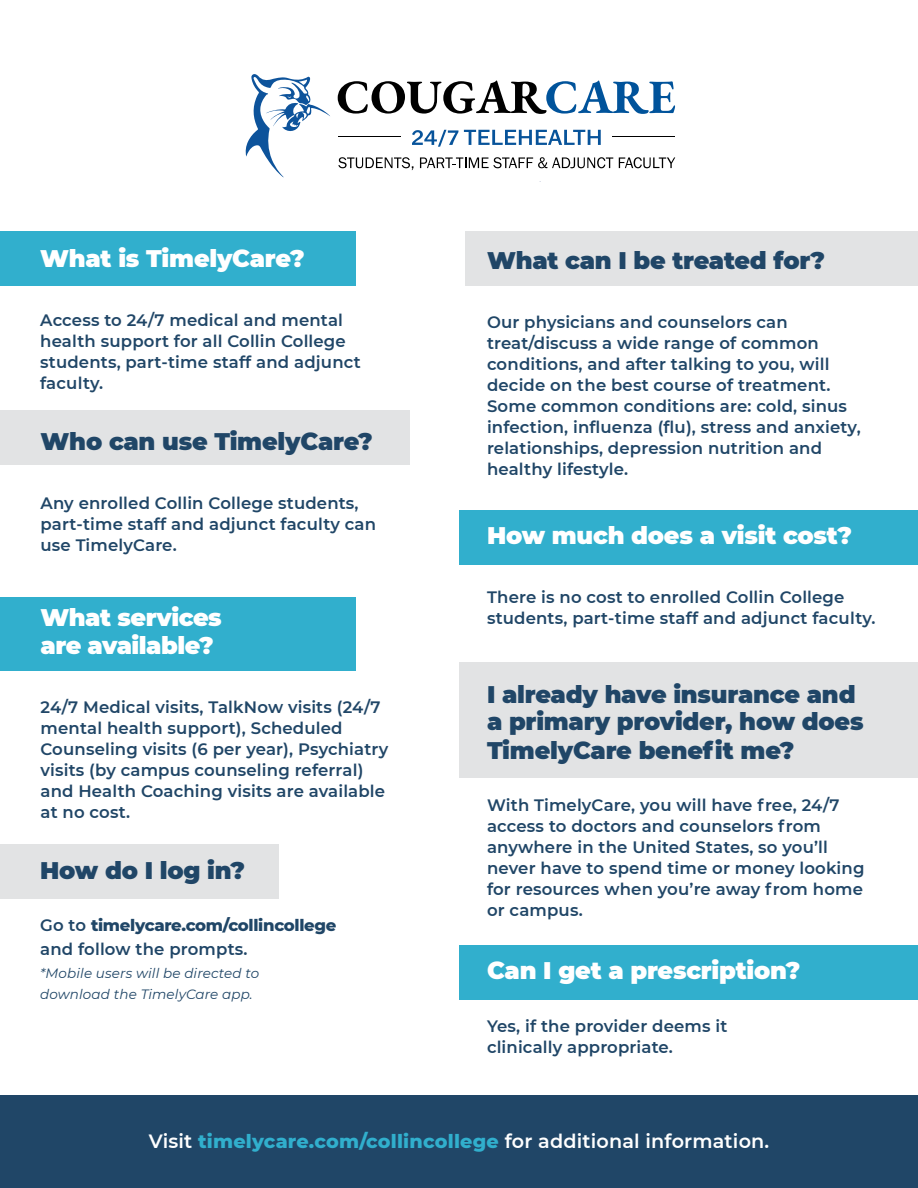
<style>
.page{position:relative;width:918px;height:1188px;background:#fff}
.page>*{position:absolute;margin:0;border:0;box-sizing:border-box;transform-origin:0 0}
.t1{font:900 24px/27.9px "Montserrat";letter-spacing:-.01em;color:#204667}
.t2{font:900 24px/28.8px "Montserrat";letter-spacing:-.01em;color:#fff}
.t3{font:600 19.2px "Montserrat";letter-spacing:.01em;color:#fff}
.t4{font:600 16.5px/21px "Montserrat";letter-spacing:.01em;color:#204667}
.t5{font:800 16.5px/23.4px "Montserrat";letter-spacing:-.02em;color:#204667}
.t6{font:italic 13.5px/21px "Montserrat";letter-spacing:.01em;color:#204667}
.s1{font-weight:600}
.s2{font-weight:800;color:#31afcd}
</style>
<div class="page">
<div style="left:0;top:231px;width:355px;height:54px;background:#31afcd"></div>
<div style="left:0;top:410px;width:409px;height:54px;background:#e2e3e4"></div>
<div style="left:0;top:597px;width:355px;height:73px;background:#31afcd"></div>
<div style="left:459px;top:511px;width:459px;height:54px;background:#31afcd"></div>
<div style="left:459px;top:945px;width:459px;height:54px;background:#31afcd"></div>
<div style="left:0;top:844px;width:279px;height:54px;background:#e2e3e4"></div>
<div style="left:465px;top:231px;width:453px;height:54px;background:#e2e3e4"></div>
<div style="left:459px;top:662px;width:459px;height:116px;background:#e2e3e4"></div>
<div style="left:0;top:1095px;width:918px;height:93px;background:#204667"></div>
<svg style="left:412px;top:130px;width:46px;height:17px"></svg>
<svg style="left:464px;top:130px;width:137px;height:15px"></svg>
<svg style="left:338px;top:157px;width:75px;height:13px"></svg>
<svg style="left:420px;top:157px;width:193px;height:11px"></svg>
<svg style="left:619px;top:157px;width:56px;height:11px"></svg>
<svg style="left:338px;top:81px;width:337px;height:33px"></svg>
<hr style="left:338px;top:136px;width:62px;height:1px;background:#000">
<hr style="left:613px;top:136px;width:62px;height:1px;background:#000">
<svg style="left:246px;top:74px;width:84px;height:103px"></svg>
<h1 class="t2" style="left:40px;top:243px;width:266px">What is TimelyCare?</h1>
<p class="t4" style="left:40px;top:308px;width:322px">Access to 24/7 medical and mental health support for all Collin College students, part-time staff and adjunct faculty.</p>
<h1 class="t1" style="left:40px;top:426px;width:334px">Who can use TimelyCare?</h1>
<p class="t4" style="left:40px;top:492px;width:337px">Any enrolled Collin College students, part-time staff and adjunct faculty can use TimelyCare.</p>
<h1 class="t2" style="left:40px;top:601px;width:183px">What services are available?</h1>
<p class="t4" style="left:40px;top:696px;width:349px">24/7 Medical visits, TalkNow visits (24/7 mental health support), Scheduled Counseling visits (6 per year), Psychiatry visits (by campus counseling referral) and Health Coaching visits are available at no cost.</p>
<h1 class="t1" style="left:40px;top:855px;width:206px">How do I log in?</h1>
<p class="t5" style="left:40px;top:913px;width:298px"><span class="s1">Go to</span> timelycare.com/collincollege <span class="s1">and follow the prompts.</span></p>
<p class="t6" style="left:40px;top:962px;width:221px">*Mobile users will be directed to download the TimelyCare app.</p>
<h1 class="t1" style="left:487px;top:245px;width:340px">What can I be treated for?</h1>
<p class="t4" style="left:487px;top:311px;width:375px">Our physicians and counselors can treat/discuss a wide range of common conditions, and after talking to you, will decide on the best course of treatment.<br>Some common conditions are: cold, sinus infection, influenza (flu), stress and anxiety, relationships, depression nutrition and healthy lifestyle.</p>
<h1 class="t2" style="left:487px;top:520px;width:367px">How much does a visit cost?</h1>
<p class="t4" style="left:487px;top:586px;width:390px">There is no cost to enrolled Collin College students, part-time staff and adjunct faculty.</p>
<h1 class="t1" style="left:487px;top:679px;width:378px">I already have insurance and a primary provider, how does<br>TimelyCare benefit me?</h1>
<p class="t4" style="left:487px;top:794px;width:379px">With TimelyCare, you will have free, 24/7 access to doctors and counselors from anywhere in the United States, so you’ll never have to spend time or money looking for resources when you’re away from home or campus.</p>
<h1 class="t2" style="left:487px;top:955px;width:315px">Can I get a prescription?</h1>
<p class="t4" style="left:487px;top:1015px;width:242px">Yes, if the provider deems it clinically appropriate.</p>
<p class="t3" style="left:149px;top:1127px;width:622px">Visit <span class="s2">timelycare.com/collincollege</span> for additional information.</p>
</div>
